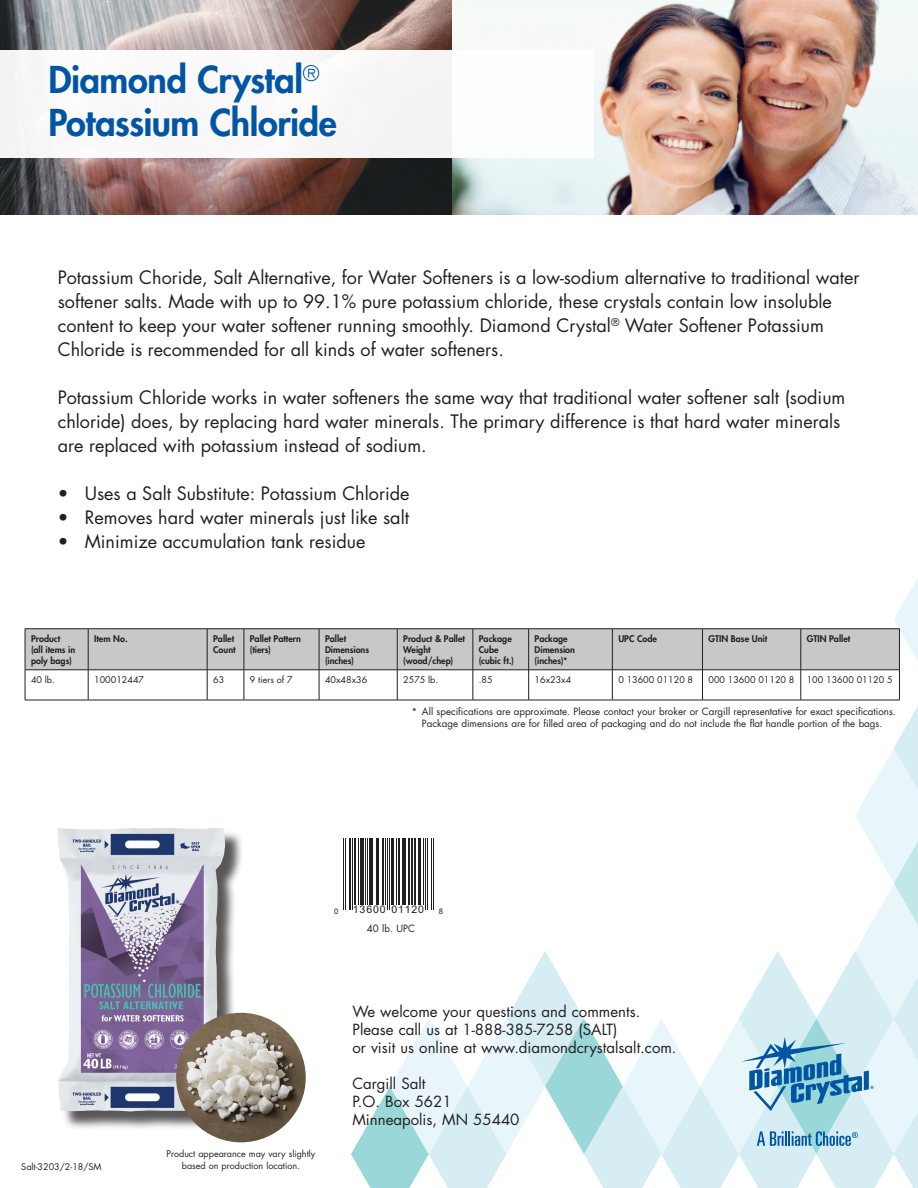
<style>
.page{position:relative;width:918px;height:1188px;background:#fff}
.page>*{position:absolute;margin:0;border:0;box-sizing:border-box;transform-origin:0 0}
.t1{font:800 36px/43.2px "Futura Std";letter-spacing:-.015em;color:#0155a5}
.t2{font:18px/24px "Futura Std";color:#231f20}
.copy{font:15px/18px "Futura Std";color:#231f20}
.t3{font:10.5px "Arial";letter-spacing:.085em;color:#231f20}
.copy-2{font:9.75px/12px "Futura Std";color:#231f20;text-align:center}
.t4{font:800 9px/10.8px "Futura Std";color:#231f20}
.copy-3{font:9px/12px "Futura Std";color:#231f20;text-align:center}
.t5{font:7.65px "Arial";color:#231f20}
.t6{font:700 4.5px "Helvetica";color:#0155a5}
</style>
<div class="page">
<img style="left:0;top:0;width:918px;height:215px">
<div style="left:0;top:50px;width:594px;height:108px;background:#fff"></div>
<svg style="left:25px;top:578px;width:893px;height:610px"></svg>
<div style="left:334px;top:838px;width:109px;height:76px;background:#fff"></div>
<hr style="left:343px;top:838px;width:1px;height:71px;background:#231f20">
<hr style="left:345px;top:838px;width:1px;height:71px;background:#231f20">
<hr style="left:349px;top:838px;width:2px;height:71px;background:#231f20">
<hr style="left:352px;top:838px;width:1px;height:71px;background:#231f20">
<hr style="left:354px;top:838px;width:2px;height:67px;background:#231f20">
<hr style="left:358px;top:838px;width:1px;height:67px;background:#231f20">
<hr style="left:360px;top:838px;width:4px;height:67px;background:#231f20">
<hr style="left:365px;top:838px;width:1px;height:67px;background:#231f20">
<hr style="left:367px;top:838px;width:1px;height:67px;background:#231f20">
<hr style="left:369px;top:838px;width:4px;height:67px;background:#231f20">
<hr style="left:376px;top:838px;width:1px;height:67px;background:#231f20">
<hr style="left:378px;top:838px;width:1px;height:67px;background:#231f20">
<hr style="left:382px;top:838px;width:2px;height:67px;background:#231f20">
<hr style="left:385px;top:838px;width:1px;height:67px;background:#231f20">
<hr style="left:387px;top:838px;width:1px;height:71px;background:#231f20">
<hr style="left:389px;top:838px;width:1px;height:71px;background:#231f20">
<hr style="left:391px;top:838px;width:3px;height:67px;background:#231f20">
<hr style="left:396px;top:838px;width:1px;height:67px;background:#231f20">
<hr style="left:398px;top:838px;width:2px;height:67px;background:#231f20">
<hr style="left:402px;top:838px;width:2px;height:67px;background:#231f20">
<hr style="left:404px;top:838px;width:2px;height:67px;background:#231f20">
<hr style="left:408px;top:838px;width:2px;height:67px;background:#231f20">
<hr style="left:411px;top:838px;width:2px;height:67px;background:#231f20">
<hr style="left:414px;top:838px;width:2px;height:67px;background:#231f20">
<hr style="left:418px;top:838px;width:3px;height:67px;background:#231f20">
<hr style="left:423px;top:838px;width:1px;height:67px;background:#231f20">
<hr style="left:425px;top:838px;width:1px;height:71px;background:#231f20">
<hr style="left:427px;top:838px;width:1px;height:71px;background:#231f20">
<hr style="left:431px;top:838px;width:1px;height:71px;background:#231f20">
<hr style="left:433px;top:838px;width:1px;height:71px;background:#231f20">
<img style="left:176px;top:1013px;width:130px;height:129px;border-radius:65px">
<p class="t1" style="left:48px;top:58px;width:290px">Diamond Crystal<sup>®<br></sup>Potassium Chloride</p>
<p class="t2" style="left:58px;top:265px;width:803px">Potassium Choride, Salt Alternative, for Water Softeners is a low-sodium alternative to traditional water softener salts. Made with up to 99.1% pure potassium chloride, these crystals contain low insoluble content to keep your water softener running smoothly. Diamond Crystal<sup>®</sup> Water Softener Potassium Chloride is recommended for all kinds of water softeners.</p>
<p class="t2" style="left:58px;top:385px;width:789px">Potassium Chloride works in water softeners the same way that traditional water softener salt (sodium chloride) does, by replacing hard water minerals. The primary difference is that hard water minerals are replaced with potassium instead of sodium.</p>
<p class="t2" style="left:58px;top:481px;width:353px">• Uses a Salt Substitute: Potassium Chloride</p>
<p class="t2" style="left:58px;top:505px;width:353px">• Removes hard water minerals just like salt</p>
<p class="t2" style="left:58px;top:529px;width:309px">• Minimize accumulation tank residue</p>
<p class="t4" style="left:31px;top:633px;width:46px">Product<br>(all items in poly bags)</p>
<p class="t4" style="left:94px;top:633px;width:35px">Item No.</p>
<p class="t4" style="left:213px;top:633px;width:24px">Pallet<br>Count</p>
<p class="t4" style="left:250px;top:633px;width:53px">Pallet Pattern (tiers)</p>
<p class="t4" style="left:325px;top:633px;width:46px">Pallet<br>Dimensions</p>
<p class="t4" style="left:325px;top:655px;width:30px">(inches)</p>
<p class="t4" style="left:403px;top:633px;width:63px">Product &amp; Pallet<br>Weight (wood/chep)</p>
<p class="t4" style="left:479px;top:633px;width:37px">Package<br>Cube (cubic ft.)</p>
<p class="t4" style="left:535px;top:633px;width:42px">Package<br>Dimension (inches)*</p>
<p class="t4" style="left:618px;top:633px;width:40px">UPC Code</p>
<p class="t4" style="left:709px;top:633px;width:60px">GTIN Base Unit</p>
<p class="t4" style="left:807px;top:633px;width:45px">GTIN Pallet</p>
<p class="copy-3" style="left:31px;top:674px;width:25px">40 lb.</p>
<p class="copy-3" style="left:94px;top:674px;width:51px">100012447</p>
<p class="copy-3" style="left:213px;top:674px;width:13px">63</p>
<p class="copy-3" style="left:250px;top:674px;width:44px">9 tiers of 7</p>
<p class="copy-3" style="left:325px;top:674px;width:44px">40x48x36</p>
<p class="copy-3" style="left:403px;top:674px;width:36px">2575 lb.</p>
<p class="copy-3" style="left:479px;top:674px;width:15px">.85</p>
<p class="copy-3" style="left:535px;top:674px;width:38px">16x23x4</p>
<p class="copy-3" style="left:618px;top:674px;width:76px">0 13600 01120 8</p>
<p class="copy-3" style="left:709px;top:674px;width:87px">000 13600 01120 8</p>
<p class="copy-3" style="left:807px;top:674px;width:87px">100 13600 01120 5</p>
<p class="copy-2" style="left:411px;top:705px;width:486px">* All specifications are approximate. Please contact your broker or Cargill representative for exact specifications.<br>Package dimensions are for filled area of packaging and do not include the flat handle portion of the bags.</p>
<p class="copy-3" style="left:21px;top:1160px;width:82px">Salt-3203/2-18/SM</p>
<p class="t5" style="left:334px;top:906px;width:6px">0</p>
<p class="t3" style="left:353px;top:903px;width:73px">13600 01120</p>
<p class="t5" style="left:439px;top:906px;width:6px">8</p>
<p class="copy-2" style="left:367px;top:922px;width:50px">40 lb. UPC</p>
<p class="copy-3" style="left:167px;top:1148px;width:150px">Product appearance may vary slightly based on production location.</p>
<p class="copy" style="left:352px;top:1003px;width:326px">We welcome your questions and comments.<br>Please call us at 1-888-385-7258 (SALT)<br>or visit us online at www.diamondcrystalsalt.com.</p>
<p class="copy" style="left:352px;top:1075px;width:168px">Cargill Salt<br>P.O. Box 5621<br>Minneapolis, MN 55440</p>
<p class="t6" style="left:870px;top:1084px;width:5px">®</p>
</div>
